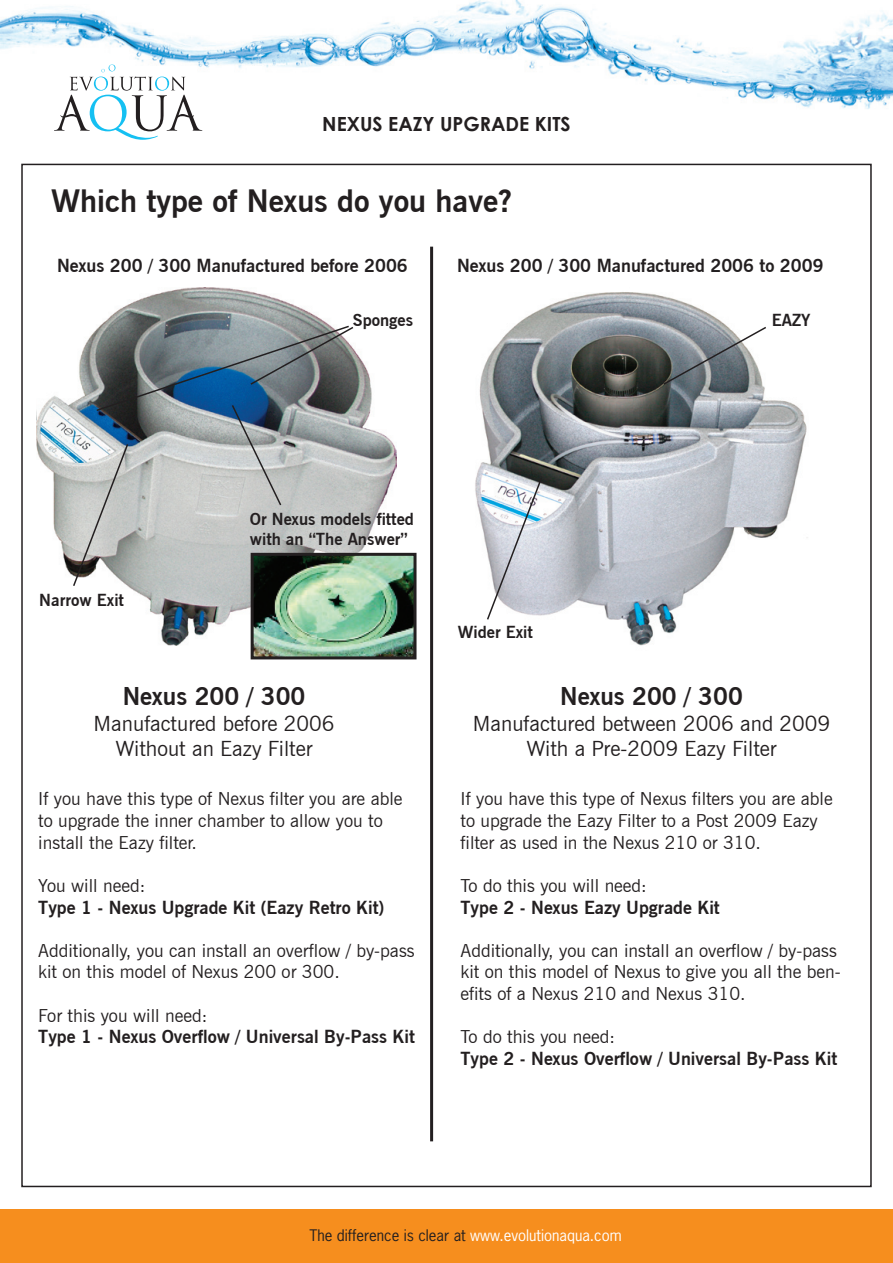
<style>
.page{position:relative;width:893px;height:1263px;background:#fff}
.page>*{position:absolute;margin:0;border:0;box-sizing:border-box;transform-origin:0 0}
.t1{font:700 30.75px "News Gothic BT";color:#231f20}
.t2{font:700 24.45px "News Gothic BT";color:#231f20}
.t3{font:21px/25.2px "News Gothic BT";color:#231f20;text-align:center}
.t4{font:700 19.5px "Century Gothic";color:#231f20}
.t5{font:18px/21.6px "News Gothic BT";color:#231f20}
.t6{font:700 18px "News Gothic BT";color:#231f20}
.t7{font:700 16.65px/20px "News Gothic BT";color:#231f20}
.t8{font:15px "News Gothic Std";color:#231f20}
.s1{color:#fff}
</style>
<div class="page">
<img style="left:0;top:0;width:893px;height:131px">
<svg style="left:54px;top:65px;width:148px;height:75px"></svg>
<div style="left:0;top:1210px;width:893px;height:53px;background:#f68e1e"></div>
<img style="left:36px;top:287px;width:360px;height:358px">
<img style="left:255px;top:557px;width:157px;height:98px">
<div style="left:251px;top:553px;width:165px;height:106px;border:3px solid #231f20"></div>
<img style="left:433px;top:255px;width:375px;height:408px">
<hr style="left:430px;top:247px;width:3px;height:894px;background:#231f20">
<svg style="left:662px;top:325px;width:106px;height:61px"></svg>
<svg style="left:486px;top:476px;width:57px;height:145px"></svg>
<svg style="left:72px;top:324px;width:283px;height:264px;background:#98a1a4"></svg>
<p class="t4" style="left:322px;top:109px;width:250px">NEXUS EAZY UPGRADE KITS</p>
<h1 class="t1" style="left:51px;top:182px;width:462px">Which type of Nexus do you have?</h1>
<p class="t6" style="left:57px;top:254px;width:352px">Nexus 200 / 300 Manufactured before 2006</p>
<p class="t6" style="left:457px;top:254px;width:368px">Nexus 200 / 300 Manufactured 2006 to 2009</p>
<p class="t7" style="left:353px;top:309px;width:62px">Sponges</p>
<p class="t7" style="left:772px;top:309px;width:40px">EAZY</p>
<p class="t7" style="left:39px;top:590px;width:86px">Narrow Exit</p>
<p class="t7" style="left:250px;top:509px;width:166px">Or Nexus models fitted with an “The Answer”</p>
<h2 class="t2" style="left:123px;top:682px;width:184px">Nexus 200 / 300</h2>
<p class="t3" style="left:94px;top:710px;width:242px">Manufactured before 2006<br>Without an Eazy Filter</p>
<p class="t5" style="left:38px;top:788px;width:366px">If you have this type of Nexus filter you are able to upgrade the inner chamber to allow you to install the Eazy filter.</p>
<p class="t5" style="left:38px;top:874px;width:109px">You will need:</p>
<p class="t6" style="left:38px;top:896px;width:348px">Type 1 - Nexus Upgrade Kit (Eazy Retro Kit)</p>
<p class="t5" style="left:38px;top:939px;width:378px">Additionally, you can install an overflow / by-pass kit on this model of Nexus 200 or 300.</p>
<p class="t5" style="left:38px;top:1004px;width:170px">For this you will need:</p>
<p class="t6" style="left:38px;top:1026px;width:378px">Type 1 - Nexus Overflow / Universal By-Pass Kit</p>
<p class="t7" style="left:458px;top:622px;width:77px">Wider Exit</p>
<h2 class="t2" style="left:560px;top:682px;width:184px">Nexus 200 / 300</h2>
<p class="t3" style="left:473px;top:710px;width:359px">Manufactured between 2006 and 2009<br>With a Pre-2009 Eazy Filter</p>
<p class="t5" style="left:460px;top:788px;width:374px">If you have this type of Nexus filters you are able to upgrade the Eazy Filter to a Post 2009 Eazy filter as used in the Nexus 210 or 310.</p>
<p class="t5" style="left:460px;top:874px;width:188px">To do this you will need:</p>
<p class="t6" style="left:460px;top:896px;width:261px">Type 2 - Nexus Eazy Upgrade Kit</p>
<p class="t5" style="left:460px;top:939px;width:382px">Additionally, you can install an overflow / by-pass kit on this model of Nexus to give you all the ben&shy;efits of a Nexus 210 and Nexus 310.</p>
<p class="t5" style="left:460px;top:1026px;width:156px">To do this you need:</p>
<p class="t6" style="left:460px;top:1047px;width:378px">Type 2 - Nexus Overflow / Universal By-Pass Kit</p>
<p class="t8" style="left:310px;top:1226px;width:314px">The difference is clear at <span class="s1">www.evolutionaqua.com</span></p>
</div>
